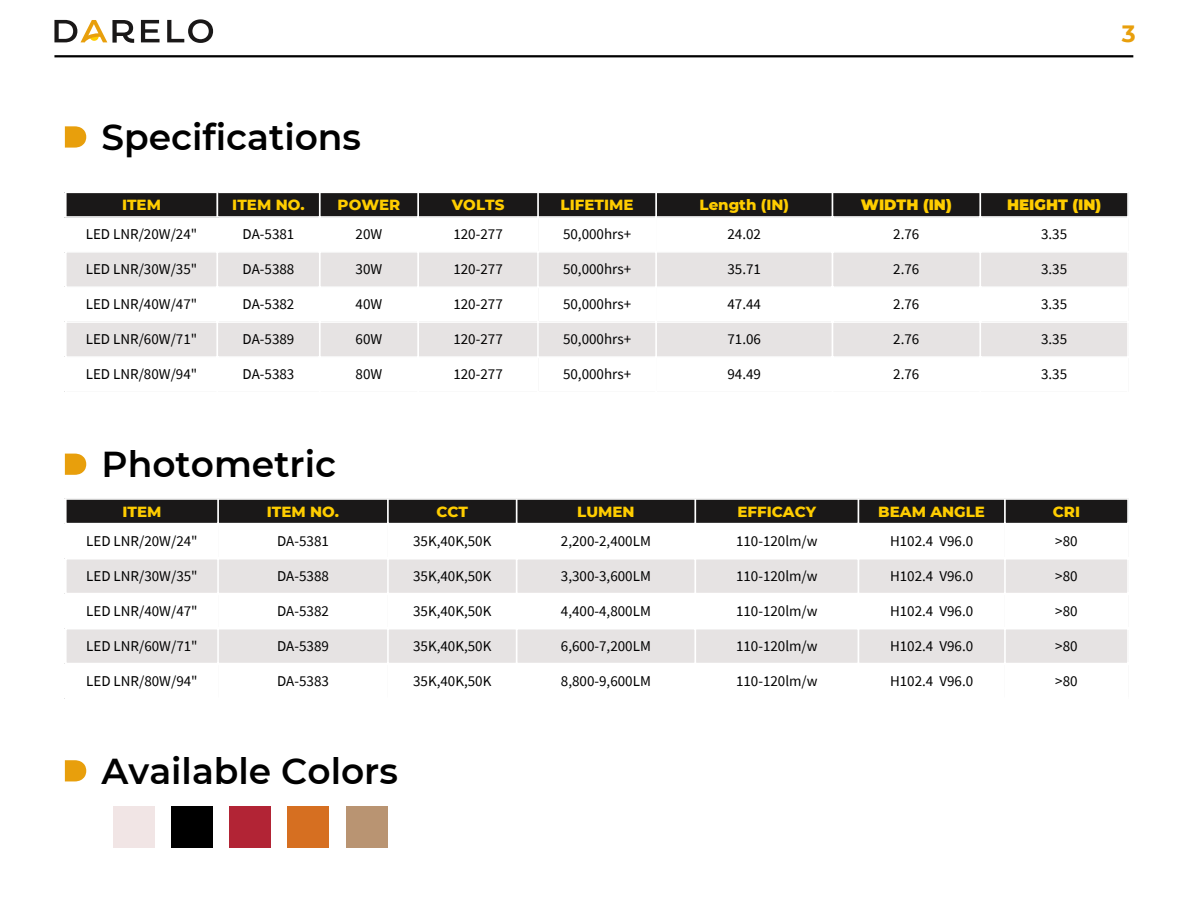
<style>
.page{position:relative;width:1188px;height:918px;background:#fff}
.page>*{position:absolute;margin:0;border:0;box-sizing:border-box;transform-origin:0 0}
.t1{font:600 36px "Montserrat";color:#000}
.t2{font:700 23.55px "Montserrat";color:#e89f0c}
.t3{font:15px "Source Sans Pro";color:#000}
.t4{font:800 15px "Montserrat";color:#ffcd00}
.t5{font:900 15px "Montserrat";color:#ffcd00}
</style>
<div class="page">
<svg style="left:141px;top:20px;width:19px;height:22px"></svg>
<svg style="left:167px;top:19px;width:46px;height:24px"></svg>
<svg style="left:54px;top:20px;width:80px;height:23px"></svg>
<hr style="left:54px;top:55px;width:1079px;height:2px;background:#000">
<div style="left:218px;top:193px;width:909px;height:23px;background:#1a1818"></div>
<svg style="left:67px;top:253px;width:1060px;height:103px;fill:#e6e3e3"></svg>
<hr style="left:216px;top:193px;width:2px;height:198px;background:#fff">
<hr style="left:319px;top:193px;width:2px;height:198px;background:#fff">
<hr style="left:417px;top:193px;width:2px;height:198px;background:#fff">
<hr style="left:537px;top:193px;width:2px;height:198px;background:#fff">
<hr style="left:655px;top:193px;width:2px;height:198px;background:#fff">
<hr style="left:832px;top:193px;width:1px;height:198px;background:#fff">
<hr style="left:979px;top:193px;width:2px;height:198px;background:#fff">
<hr style="left:65px;top:286px;width:1064px;height:2px;background:#fff">
<hr style="left:65px;top:321px;width:1064px;height:2px;background:#fff">
<svg style="left:65px;top:126px;width:21px;height:22px"></svg>
<svg style="left:65px;top:454px;width:21px;height:21px"></svg>
<div style="left:65px;top:192px;width:153px;height:25px;background:#1a1818"></div>
<hr style="left:65px;top:193px;width:2px;height:23px;background:#fff">
<hr style="left:216px;top:193px;width:2px;height:23px;background:#fff">
<hr style="left:65px;top:191px;width:153px;height:2px;background:#fff">
<hr style="left:65px;top:216px;width:153px;height:2px;background:#fff">
<div style="left:67px;top:500px;width:1060px;height:23px;background:#1a1818"></div>
<svg style="left:67px;top:560px;width:1060px;height:103px;fill:#e6e3e3"></svg>
<hr style="left:217px;top:500px;width:2px;height:198px;background:#fff">
<hr style="left:387px;top:500px;width:2px;height:198px;background:#fff">
<hr style="left:516px;top:500px;width:1px;height:198px;background:#fff">
<hr style="left:694px;top:500px;width:2px;height:198px;background:#fff">
<hr style="left:858px;top:500px;width:1px;height:198px;background:#fff">
<hr style="left:1004px;top:500px;width:2px;height:198px;background:#fff">
<hr style="left:65px;top:593px;width:1064px;height:1px;background:#fff">
<hr style="left:65px;top:628px;width:1064px;height:1px;background:#fff">
<svg style="left:65px;top:760px;width:21px;height:21px"></svg>
<div style="left:113px;top:806px;width:41px;height:42px;background:#f1e5e5"></div>
<div style="left:171px;top:806px;width:42px;height:42px;background:#000"></div>
<div style="left:229px;top:806px;width:42px;height:42px;background:#b22435"></div>
<div style="left:288px;top:806px;width:41px;height:42px;background:#d66f21"></div>
<div style="left:346px;top:806px;width:41px;height:42px;background:#b99472"></div>
<h2 class="t2" style="left:1122px;top:19px;width:15px">3</h2>
<h1 class="t1" style="left:102px;top:115px;width:261px">Specifications</h1>
<p class="t4" style="left:122px;top:195px;width:40px">ITEM</p>
<p class="t4" style="left:232px;top:195px;width:74px">ITEM NO.</p>
<p class="t4" style="left:338px;top:195px;width:64px">POWER</p>
<p class="t4" style="left:452px;top:195px;width:54px">VOLTS</p>
<p class="t4" style="left:561px;top:195px;width:74px">LIFETIME</p>
<p class="t4" style="left:700px;top:195px;width:91px">Length (IN)</p>
<p class="t5" style="left:861px;top:195px;width:92px">WIDTH (IN)</p>
<p class="t5" style="left:1007px;top:195px;width:96px">HEIGHT (IN)</p>
<p class="t3" style="left:86px;top:224px;width:113px">LED LNR/20W/24"</p>
<p class="t3" style="left:243px;top:224px;width:53px">DA-5381</p>
<p class="t3" style="left:356px;top:224px;width:28px">20W</p>
<p class="t3" style="left:453px;top:224px;width:51px">120-277</p>
<p class="t3" style="left:563px;top:224px;width:70px">50,000hrs+</p>
<p class="t3" style="left:728px;top:224px;width:35px">24.02</p>
<p class="t3" style="left:893px;top:224px;width:28px">2.76</p>
<p class="t3" style="left:1041px;top:224px;width:28px">3.35</p>
<p class="t3" style="left:86px;top:259px;width:113px">LED LNR/30W/35"</p>
<p class="t3" style="left:243px;top:259px;width:53px">DA-5388</p>
<p class="t3" style="left:356px;top:259px;width:28px">30W</p>
<p class="t3" style="left:453px;top:259px;width:51px">120-277</p>
<p class="t3" style="left:563px;top:259px;width:70px">50,000hrs+</p>
<p class="t3" style="left:728px;top:259px;width:35px">35.71</p>
<p class="t3" style="left:893px;top:259px;width:28px">2.76</p>
<p class="t3" style="left:1041px;top:259px;width:28px">3.35</p>
<p class="t3" style="left:86px;top:294px;width:113px">LED LNR/40W/47"</p>
<p class="t3" style="left:243px;top:294px;width:53px">DA-5382</p>
<p class="t3" style="left:356px;top:294px;width:28px">40W</p>
<p class="t3" style="left:453px;top:294px;width:51px">120-277</p>
<p class="t3" style="left:563px;top:294px;width:70px">50,000hrs+</p>
<p class="t3" style="left:728px;top:294px;width:35px">47.44</p>
<p class="t3" style="left:893px;top:294px;width:28px">2.76</p>
<p class="t3" style="left:1041px;top:294px;width:28px">3.35</p>
<p class="t3" style="left:86px;top:329px;width:113px">LED LNR/60W/71"</p>
<p class="t3" style="left:243px;top:329px;width:53px">DA-5389</p>
<p class="t3" style="left:356px;top:329px;width:28px">60W</p>
<p class="t3" style="left:453px;top:329px;width:51px">120-277</p>
<p class="t3" style="left:563px;top:329px;width:70px">50,000hrs+</p>
<p class="t3" style="left:728px;top:329px;width:35px">71.06</p>
<p class="t3" style="left:893px;top:329px;width:28px">2.76</p>
<p class="t3" style="left:1041px;top:329px;width:28px">3.35</p>
<p class="t3" style="left:86px;top:364px;width:113px">LED LNR/80W/94"</p>
<p class="t3" style="left:243px;top:364px;width:53px">DA-5383</p>
<p class="t3" style="left:356px;top:364px;width:28px">80W</p>
<p class="t3" style="left:453px;top:364px;width:51px">120-277</p>
<p class="t3" style="left:563px;top:364px;width:70px">50,000hrs+</p>
<p class="t3" style="left:728px;top:364px;width:35px">94.49</p>
<p class="t3" style="left:893px;top:364px;width:28px">2.76</p>
<p class="t3" style="left:1041px;top:364px;width:28px">3.35</p>
<h1 class="t1" style="left:102px;top:442px;width:236px">Photometric</h1>
<p class="t4" style="left:122px;top:502px;width:40px">ITEM</p>
<p class="t4" style="left:267px;top:502px;width:74px">ITEM NO.</p>
<p class="t4" style="left:436px;top:502px;width:33px">CCT</p>
<p class="t4" style="left:577px;top:502px;width:59px">LUMEN</p>
<p class="t4" style="left:737px;top:502px;width:80px">EFFICACY</p>
<p class="t4" style="left:878px;top:502px;width:108px">BEAM ANGLE</p>
<p class="t4" style="left:1053px;top:502px;width:29px">CRI</p>
<p class="t3" style="left:86px;top:531px;width:113px">LED LNR/20W/24"</p>
<p class="t3" style="left:277px;top:531px;width:53px">DA-5381</p>
<p class="t3" style="left:413px;top:531px;width:80px">35K,40K,50K</p>
<p class="t3" style="left:561px;top:531px;width:91px">2,200-2,400LM</p>
<p class="t3" style="left:736px;top:531px;width:83px">110-120lm/w</p>
<p class="t3" style="left:890px;top:531px;width:85px">H102.4 V96.0</p>
<p class="t3" style="left:1055px;top:531px;width:24px">&gt;80</p>
<p class="t3" style="left:86px;top:566px;width:113px">LED LNR/30W/35"</p>
<p class="t3" style="left:277px;top:566px;width:53px">DA-5388</p>
<p class="t3" style="left:413px;top:566px;width:80px">35K,40K,50K</p>
<p class="t3" style="left:561px;top:566px;width:91px">3,300-3,600LM</p>
<p class="t3" style="left:736px;top:566px;width:83px">110-120lm/w</p>
<p class="t3" style="left:890px;top:566px;width:85px">H102.4 V96.0</p>
<p class="t3" style="left:1055px;top:566px;width:24px">&gt;80</p>
<p class="t3" style="left:86px;top:601px;width:113px">LED LNR/40W/47"</p>
<p class="t3" style="left:277px;top:601px;width:53px">DA-5382</p>
<p class="t3" style="left:413px;top:601px;width:80px">35K,40K,50K</p>
<p class="t3" style="left:561px;top:601px;width:91px">4,400-4,800LM</p>
<p class="t3" style="left:736px;top:601px;width:83px">110-120lm/w</p>
<p class="t3" style="left:890px;top:601px;width:85px">H102.4 V96.0</p>
<p class="t3" style="left:1055px;top:601px;width:24px">&gt;80</p>
<p class="t3" style="left:86px;top:636px;width:113px">LED LNR/60W/71"</p>
<p class="t3" style="left:277px;top:636px;width:53px">DA-5389</p>
<p class="t3" style="left:413px;top:636px;width:80px">35K,40K,50K</p>
<p class="t3" style="left:561px;top:636px;width:91px">6,600-7,200LM</p>
<p class="t3" style="left:736px;top:636px;width:83px">110-120lm/w</p>
<p class="t3" style="left:890px;top:636px;width:85px">H102.4 V96.0</p>
<p class="t3" style="left:1055px;top:636px;width:24px">&gt;80</p>
<p class="t3" style="left:86px;top:671px;width:113px">LED LNR/80W/94"</p>
<p class="t3" style="left:277px;top:671px;width:53px">DA-5383</p>
<p class="t3" style="left:413px;top:671px;width:80px">35K,40K,50K</p>
<p class="t3" style="left:561px;top:671px;width:91px">8,800-9,600LM</p>
<p class="t3" style="left:736px;top:671px;width:83px">110-120lm/w</p>
<p class="t3" style="left:890px;top:671px;width:85px">H102.4 V96.0</p>
<p class="t3" style="left:1055px;top:671px;width:24px">&gt;80</p>
<h1 class="t1" style="left:102px;top:749px;width:298px">Available Colors</h1>
</div>
